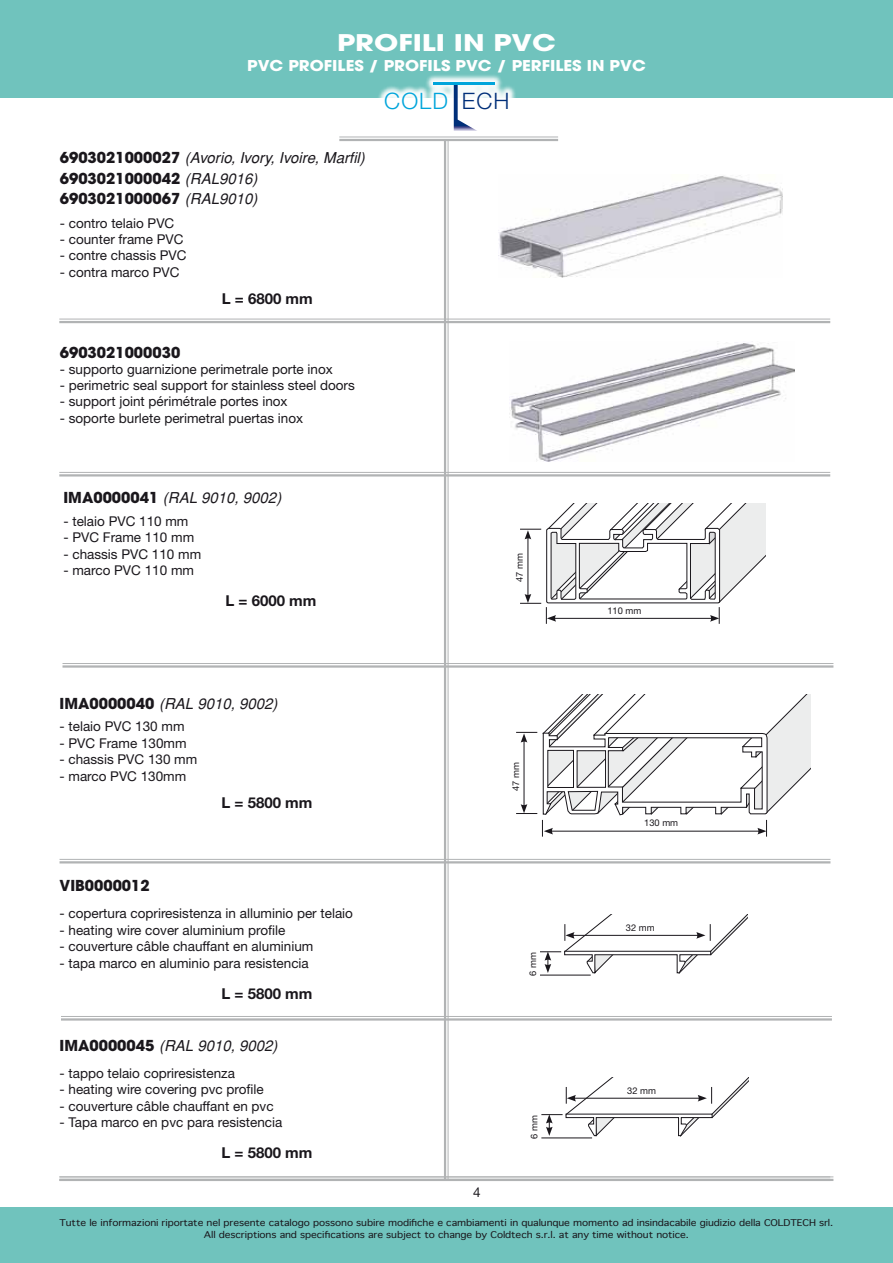
<style>
.page{position:relative;width:893px;height:1263px;background:#fff}
.page>*{position:absolute;margin:0;border:0;box-sizing:border-box;transform-origin:0 0}
.t1{font:700 22.8px "Avant Garde";color:#fff;scale:1.25 1}
.t2{font:300 22.65px "Helvetica Neue";letter-spacing:.05em;color:#00a5db}
.t3{font:italic 15px "Helvetica";color:#1a171c}
.t4{font:700 15px/20.7px "Avant Garde";color:#1a171c}
.t5{font:700 15px "Helvetica Neue";color:#1a171c}
.t6{font:700 14.85px "Avant Garde";color:#fff;scale:1.11 1}
.t7{font:13.5px "Helvetica Neue";color:#1a171c}
.t8{font:9.3px "Helvetica Neue";color:#1a171c}
.t9{font:8.85px/12px "Geneva";letter-spacing:-.01em;color:#1a171c;text-align:center;scale:1.13 1}
.s1{font-family:"Avant Garde";font-weight:700;font-style:normal}
.s2{font-family:"Helvetica";font-weight:400;font-style:italic}
.s3{color:#002f79}
</style>
<div class="page">
<hr style="left:60px;top:1176px;width:773px;height:1px;background:#b1b3b4">
<hr style="left:60px;top:1179px;width:773px;height:2px;background:#b1b3b4">
<hr style="left:448px;top:139px;width:1px;height:1041px;background:#b1b3b4">
<hr style="left:444px;top:139px;width:2px;height:1041px;background:#b1b3b4">
<svg style="left:520px;top:503px;width:246px;height:121px"></svg>
<hr style="left:63px;top:663px;width:770px;height:1px;background:#b1b3b4">
<hr style="left:63px;top:665px;width:770px;height:3px;background:#b1b3b4">
<img style="left:509px;top:342px;width:285px;height:119px">
<div style="left:0;top:0;width:893px;height:98px;background:#70c3bd"></div>
<div style="left:0;top:1208px;width:893px;height:55px;background:#70c3bd"></div>
<hr style="left:59px;top:319px;width:771px;height:1px;background:#b1b3b4">
<hr style="left:59px;top:321px;width:771px;height:2px;background:#b1b3b4">
<hr style="left:59px;top:472px;width:771px;height:1px;background:#b1b3b4">
<hr style="left:59px;top:474px;width:771px;height:2px;background:#b1b3b4">
<hr style="left:60px;top:859px;width:770px;height:1px;background:#b1b3b4">
<hr style="left:60px;top:861px;width:770px;height:2px;background:#b1b3b4">
<hr style="left:59px;top:1176px;width:771px;height:1px;background:#b1b3b4">
<hr style="left:59px;top:1179px;width:771px;height:2px;background:#b1b3b4">
<img style="left:499px;top:175px;width:283px;height:102px">
<hr style="left:61px;top:1016px;width:771px;height:1px;background:#b1b3b4">
<hr style="left:61px;top:1018px;width:771px;height:2px;background:#b1b3b4">
<svg style="left:516px;top:694px;width:295px;height:143px"></svg>
<hr style="left:540px;top:975px;width:51px;height:1px;background:#1a171c">
<svg style="left:540px;top:914px;width:208px;height:59px"></svg>
<hr style="left:541px;top:1138px;width:51px;height:1px;background:#1a171c">
<svg style="left:541px;top:1077px;width:208px;height:59px"></svg>
<div style="left:377px;top:74px;width:139px;height:66px;background:#fff;opacity:.95"></div>
<svg style="left:436px;top:84px;width:43px;height:48px"></svg>
<hr style="left:433px;top:82px;width:61px;height:2px;background:#00a5db">
<hr style="left:339px;top:137px;width:219px;height:1px;background:#b1b3b4">
<hr style="left:339px;top:139px;width:219px;height:2px;background:#b1b3b4">
<h1 class="t1" style="left:337px;top:28px;width:177px">PROFILI IN PVC</h1>
<p class="t6" style="left:247px;top:56px;width:360px">PVC PROFILES / PROFILS PVC / PERFILES IN PVC</p>
<p class="t3" style="left:60px;top:149px;width:307px"><span class="s1">6903021000027</span> (Avorio, Ivory, Ivoire, Marfil)</p>
<p class="t4" style="left:60px;top:168px;width:199px">6903021000042 <span class="s2">(RAL9016)<br></span>6903021000067 <span class="s2">(RAL9010)</span></p>
<p class="t7" style="left:60px;top:215px;width:116px">- contro telaio PVC</p>
<p class="t7" style="left:60px;top:231px;width:125px">- counter frame PVC</p>
<p class="t7" style="left:60px;top:248px;width:128px">- contre chassis PVC</p>
<p class="t7" style="left:60px;top:264px;width:121px">- contra marco PVC</p>
<p class="t5" style="left:222px;top:289px;width:92px">L = 6800 mm</p>
<p class="t4" style="left:60px;top:342px;width:122px">6903021000030</p>
<p class="t7" style="left:60px;top:361px;width:275px">- supporto guarnizione perimetrale porte inox</p>
<p class="t7" style="left:60px;top:377px;width:297px">- perimetric seal support for stainless steel doors</p>
<p class="t7" style="left:60px;top:394px;width:229px">- support joint périmétrale portes inox</p>
<p class="t7" style="left:60px;top:410px;width:245px">- soporte burlete perimetral puertas inox</p>
<h2 class="t2" style="left:384px;top:87px;width:127px">COLD <span class="s3">ECH</span></h2>
<p class="t3" style="left:63px;top:489px;width:219px"><span class="s1">IMA0000041</span> (RAL 9010, 9002)</p>
<p class="t7" style="left:63px;top:513px;width:127px">- telaio PVC 110 mm</p>
<p class="t7" style="left:63px;top:529px;width:132px">- PVC Frame 110 mm</p>
<p class="t7" style="left:63px;top:546px;width:139px">- chassis PVC 110 mm</p>
<p class="t7" style="left:63px;top:562px;width:132px">- marco PVC 110 mm</p>
<p class="t5" style="left:225px;top:592px;width:92px">L = 6000 mm</p>
<p class="t8" style="left:514px;top:582px;width:30px;rotate:-90deg">47 mm</p>
<p class="t3" style="left:60px;top:695px;width:219px"><span class="s1">IMA0000040</span> (RAL 9010, 9002)</p>
<p class="t7" style="left:60px;top:718px;width:127px">- telaio PVC 130 mm</p>
<p class="t7" style="left:60px;top:735px;width:129px">- PVC Frame 130mm</p>
<p class="t7" style="left:60px;top:751px;width:139px">- chassis PVC 130 mm</p>
<p class="t7" style="left:60px;top:768px;width:128px">- marco PVC 130mm</p>
<p class="t5" style="left:222px;top:793px;width:92px">L = 5800 mm</p>
<p class="t4" style="left:60px;top:875px;width:92px">VIB0000012</p>
<p class="t7" style="left:60px;top:905px;width:295px">- copertura copriresistenza in alluminio per telaio</p>
<p class="t7" style="left:60px;top:922px;width:227px">- heating wire cover aluminium profile</p>
<p class="t7" style="left:60px;top:938px;width:255px">- couverture câble chauffant en aluminium</p>
<p class="t7" style="left:60px;top:955px;width:251px">- tapa marco en aluminio para resistencia</p>
<p class="t5" style="left:222px;top:984px;width:92px">L = 5800 mm</p>
<p class="t3" style="left:60px;top:1036px;width:219px"><span class="s1">IMA0000045</span> (RAL 9010, 9002)</p>
<p class="t7" style="left:60px;top:1065px;width:177px">- tappo telaio copriresistenza</p>
<p class="t7" style="left:60px;top:1081px;width:206px">- heating wire covering pvc profile</p>
<p class="t7" style="left:60px;top:1098px;width:216px">- couverture câble chauffant en pvc</p>
<p class="t7" style="left:60px;top:1114px;width:224px">- Tapa marco en pvc para resistencia</p>
<p class="t5" style="left:222px;top:1144px;width:92px">L = 5800 mm</p>
<p class="t8" style="left:510px;top:791px;width:30px;rotate:-90deg">47 mm</p>
<p class="t8" style="left:527px;top:976px;width:25px;rotate:-90deg">6 mm</p>
<p class="t7" style="left:473px;top:1184px;width:9px">4</p>
<p class="t8" style="left:529px;top:1138px;width:25px;rotate:-90deg">6 mm</p>
<p class="t8" style="left:607px;top:605px;width:35px">110 mm</p>
<p class="t8" style="left:644px;top:818px;width:35px">130 mm</p>
<p class="t8" style="left:626px;top:922px;width:30px">32 mm</p>
<p class="t8" style="left:627px;top:1085px;width:30px">32 mm</p>
<p class="t9" style="left:60px;top:1216px;width:686px">Tutte le informazioni riportate nel presente catalogo possono subire modifiche e cambiamenti in qualunque momento ad insindacabile giudizio della COLDTECH srl.<br>All descriptions and specifications are subject to change by Coldtech s.r.l. at any time without notice.</p>
</div>
